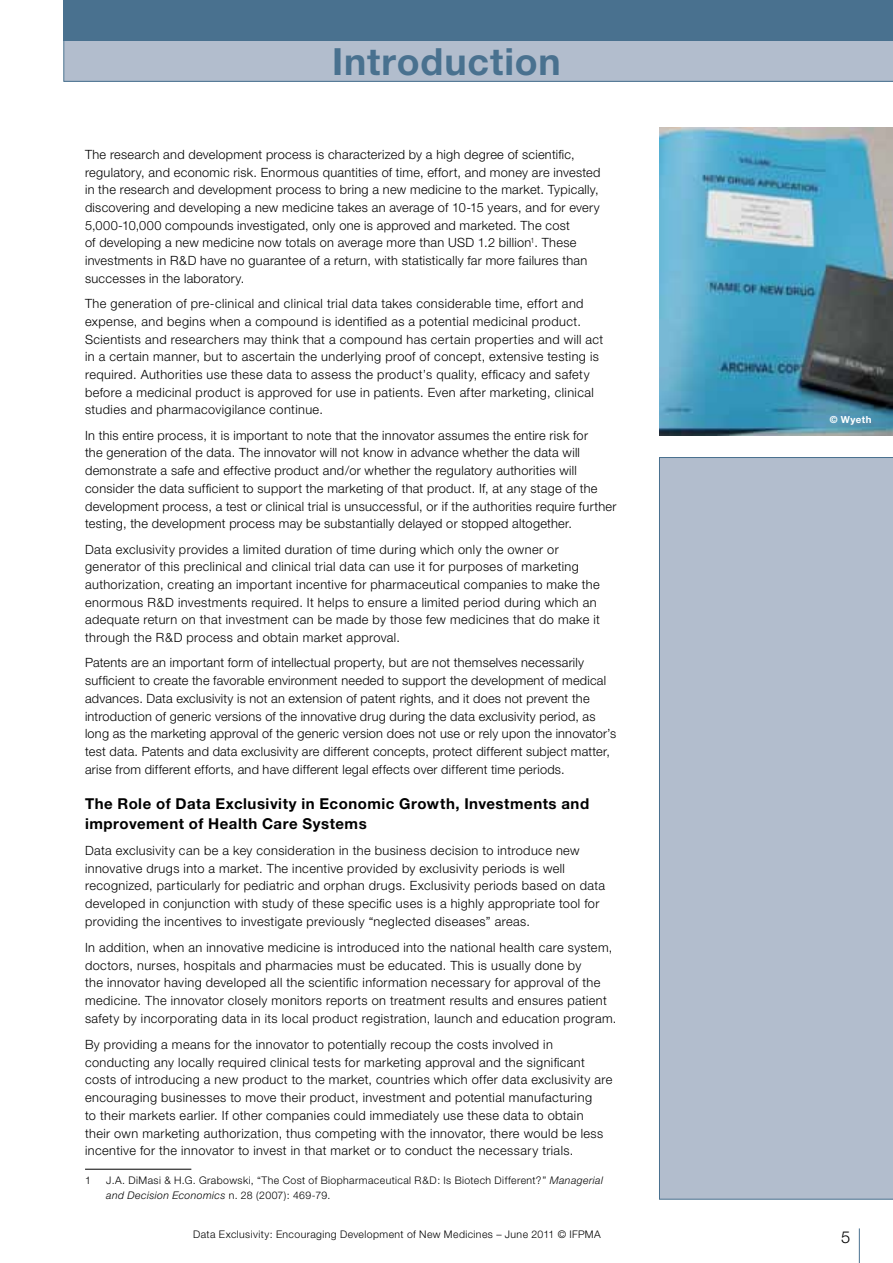
<style>
.page{position:relative;width:893px;height:1263px;background:#fff}
.page>*{position:absolute;margin:0;border:0;box-sizing:border-box;transform-origin:0 0}
.t1{font:700 37.5px "Helvetica Neue";letter-spacing:.02em;color:#49718f}
.t2{font:300 16.5px "Helvetica Neue";color:#000}
.t3{font:700 15px/19.5px "Helvetica Neue";letter-spacing:.035em;color:#000}
.t4{font:300 12.75px/17.7px "Helvetica Neue";letter-spacing:.025em;color:#000}
.t5{font:300 10.5px/15px "Helvetica Neue";letter-spacing:.04em;color:#000}
.t6{font:700 9.75px "Helvetica Neue";color:#fff}
.s1{font-style:italic}
</style>
<div class="page">
<div style="left:659px;top:457px;width:234px;height:742px;background:#b2bdcd"></div>
<svg style="left:63px;top:0;width:830px;height:82px;background:#7c96ad"></svg>
<hr style="left:859px;top:1228px;width:1px;height:35px;background:#49718f">
<hr style="left:85px;top:1169px;width:106px;height:1px;background:#000">
<img style="left:659px;top:128px;width:234px;height:307px">
<h1 class="t1" style="left:332px;top:38px;width:230px">Introduction</h1>
<p class="t4" style="left:85px;top:145px;width:517px">The research and development process is characterized by a high degree of scientific, regulatory, and economic risk. Enormous quantities of time, effort, and money are invested in the research and development process to bring a new medicine to the market. Typically, discovering and developing a new medicine takes an average of 10-15 years, and for every 5,000-10,000 compounds investigated, only one is approved and marketed. The cost<br>of developing a new medicine now totals on average more than USD 1.2 billion<sup>1</sup>. These investments in R&amp;D have no guarantee of a return, with statistically far more failures than successes in the laboratory.</p>
<p class="t4" style="left:85px;top:294px;width:520px">The generation of pre-clinical and clinical trial data takes considerable time, effort and expense, and begins when a compound is identified as a potential medicinal product.<br>Scientists and researchers may think that a compound has certain properties and will act in a certain manner, but to ascertain the underlying proof of concept, extensive testing is required. Authorities use these data to assess the product’s quality, efficacy and safety before a medicinal product is approved for use in patients. Even after marketing, clinical studies and pharmacovigilance continue.</p>
<p class="t4" style="left:85px;top:426px;width:533px">In this entire process, it is important to note that the innovator assumes the entire risk for<br>the generation of the data. The innovator will not know in advance whether the data will demonstrate a safe and effective product and/or whether the regulatory authorities will consider the data sufficient to support the marketing of that product. If, at any stage of the development process, a test or clinical trial is unsuccessful, or if the authorities require further testing, the development process may be substantially delayed or stopped altogether.</p>
<p class="t4" style="left:85px;top:540px;width:516px">Data exclusivity provides a limited duration of time during which only the owner or generator of this preclinical and clinical trial data can use it for purposes of marketing authorization, creating an important incentive for pharmaceutical companies to make the enormous R&amp;D investments required. It helps to ensure a limited period during which an adequate return on that investment can be made by those few medicines that do make it through the R&amp;D process and obtain market approval.</p>
<p class="t4" style="left:85px;top:654px;width:533px">Patents are an important form of intellectual property, but are not themselves necessarily sufficient to create the favorable environment needed to support the development of medical advances. Data exclusivity is not an extension of patent rights, and it does not prevent the introduction of generic versions of the innovative drug during the data exclusivity period, as long as the marketing approval of the generic version does not use or rely upon the innovator’s test data. Patents and data exclusivity are different concepts, protect different subject matter, arise from different efforts, and have different legal effects over different time periods.</p>
<p class="t3" style="left:85px;top:794px;width:506px">The Role of Data Exclusivity in Economic Growth, Investments and improvement of Health Care Systems</p>
<p class="t4" style="left:85px;top:841px;width:522px">Data exclusivity can be a key consideration in the business decision to introduce new innovative drugs into a market. The incentive provided by exclusivity periods is well recognized, particularly for pediatric and orphan drugs. Exclusivity periods based on data developed in conjunction with study of these specific uses is a highly appropriate tool for providing the incentives to investigate previously “neglected diseases” areas.</p>
<p class="t4" style="left:85px;top:938px;width:533px">In addition, when an innovative medicine is introduced into the national health care system, doctors, nurses, hospitals and pharmacies must be educated. This is usually done by<br>the innovator having developed all the scientific information necessary for approval of the medicine. The innovator closely monitors reports on treatment results and ensures patient safety by incorporating data in its local product registration, launch and education program.</p>
<p class="t4" style="left:85px;top:1035px;width:529px">By providing a means for the innovator to potentially recoup the costs involved in conducting any locally required clinical tests for marketing approval and the significant costs of introducing a new product to the market, countries which offer data exclusivity are encouraging businesses to move their product, investment and potential manufacturing<br>to their markets earlier. If other companies could immediately use these data to obtain<br>their own marketing authorization, thus competing with the innovator, there would be less incentive for the innovator to invest in that market or to conduct the necessary trials.</p>
<p class="t5" style="left:85px;top:1173px;width:7px">1</p>
<p class="t5" style="left:106px;top:1173px;width:498px">J.A. DiMasi &amp; H.G. Grabowski, “The Cost of Biopharmaceutical R&amp;D: Is Biotech Different?” <span class="s1">Managerial and Decision Economics</span> n. 28 (2007): 469-79.</p>
<p class="t5" style="left:193px;top:1226px;width:409px">Data Exclusivity: Encouraging Development of New Medicines – June 2011 © IFPMA</p>
<p class="t6" style="left:830px;top:413px;width:43px">© Wyeth</p>
<p class="t2" style="left:841px;top:1227px;width:11px">5</p>
</div>
